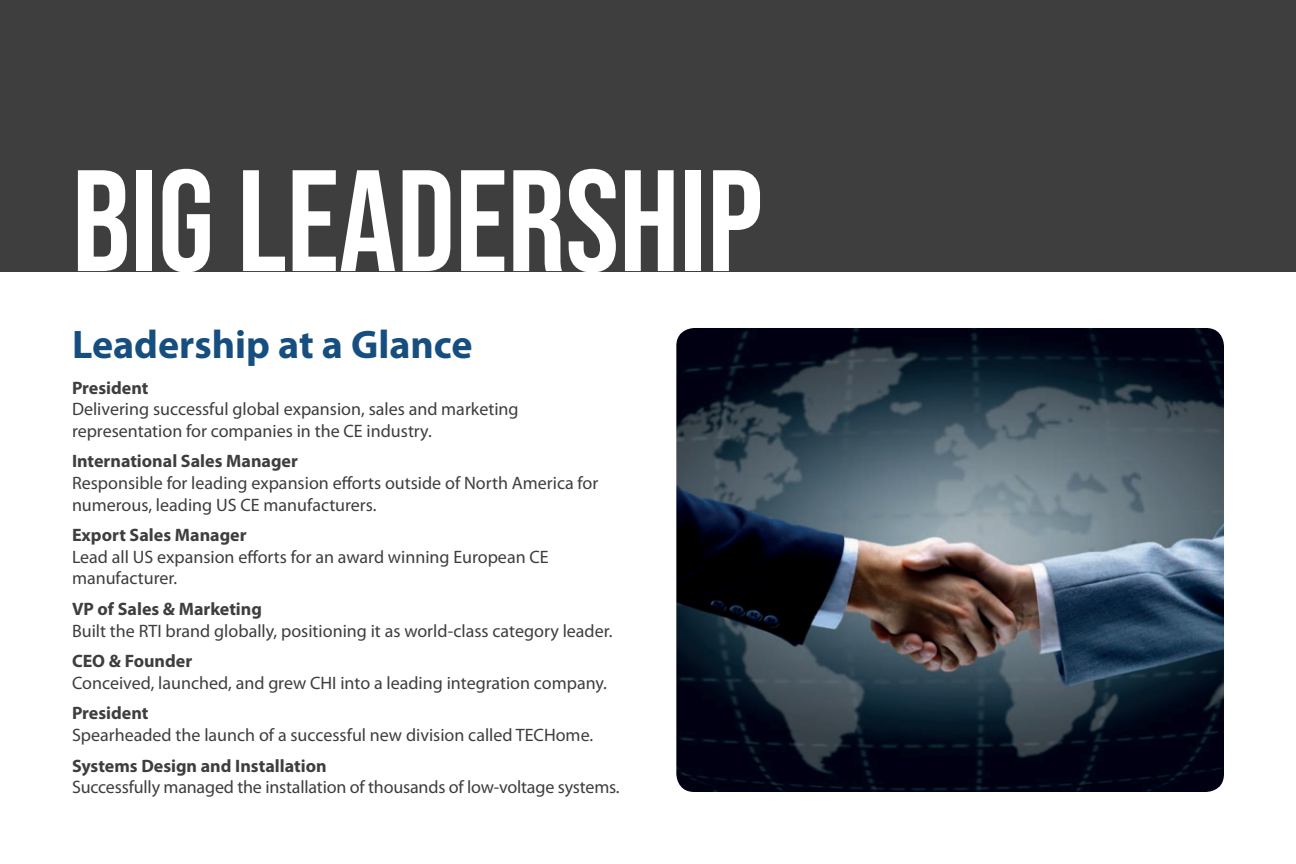
<style>
.page{position:relative;width:1296px;height:864px;background:#fff}
.page>*{position:absolute;margin:0;border:0;box-sizing:border-box;transform-origin:0 0}
.t1{font:144px "Bebas Neue";color:#fff}
.t2{font:700 40px "Myriad Pro";color:#164f7f}
.t3{font:18px/21.6px "Myriad Pro";color:#3e3e3f}
.s1{font-weight:700}
</style>
<div class="page">
<div style="left:0;top:0;width:1296px;height:271px;background:#3e3e3f"></div>
<img style="left:676px;top:328px;width:548px;height:464px">
<p class="t1" style="left:72px;top:140px;width:692px">BIG LEADERSHIP</p>
<p class="t2" style="left:72px;top:318px;width:402px">Leadership at a Glance</p>
<p class="t3" style="left:72px;top:376px;width:448px"><span class="s1">President<br></span>Delivering successful global expansion, sales and marketing representation for companies in the CE industry.</p>
<p class="t3" style="left:72px;top:450px;width:528px"><span class="s1">International Sales Manager<br></span>Responsible for leading expansion efforts outside of North America for numerous, leading US CE manufacturers.</p>
<p class="t3" style="left:72px;top:524px;width:478px"><span class="s1">Export Sales Manager<br></span>Lead all US expansion efforts for an award winning European CE manufacturer.</p>
<p class="t3" style="left:72px;top:598px;width:542px"><span class="s1">VP of Sales &amp; Marketing<br></span>Built the RTI brand globally, positioning it as world-class category leader.</p>
<p class="t3" style="left:72px;top:650px;width:536px"><span class="s1">CEO &amp; Founder<br></span>Conceived, launched, and grew CHI into a leading integration company.</p>
<p class="t3" style="left:72px;top:702px;width:523px"><span class="s1">President<br></span>Spearheaded the launch of a successful new division called TECHome.</p>
<p class="t3" style="left:72px;top:754px;width:549px"><span class="s1">Systems Design and Installation<br></span>Successfully managed the installation of thousands of low-voltage systems.</p>
</div>
